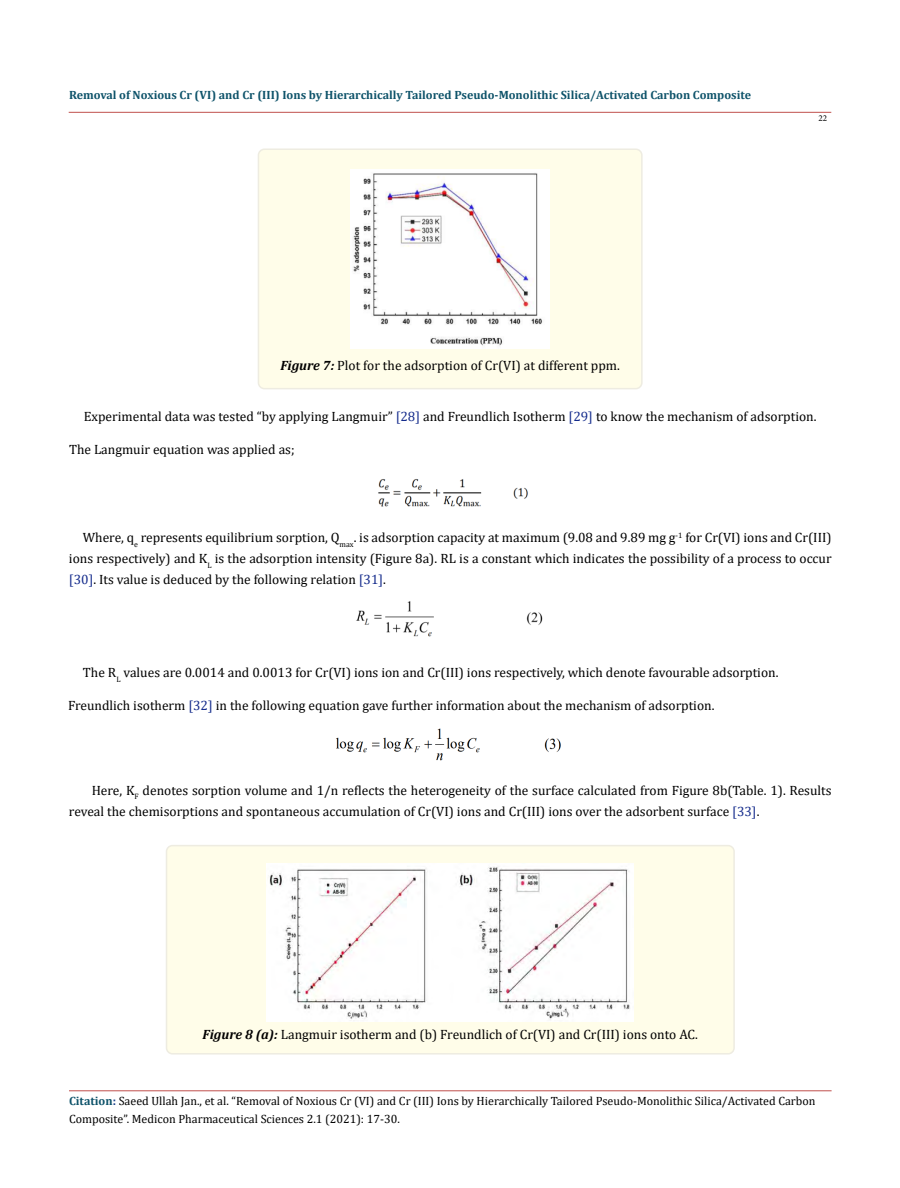
<style>
.page{position:relative;width:900px;height:1188px;background:#fff}
.page>*{position:absolute;margin:0;border:0;box-sizing:border-box;transform-origin:0 0}
.t1{font:13.5px/21px "Cambria";color:#000;text-align:justify}
.t2{font:12px/18px "Cambria";color:#000}
.t3{font:700 12px "Cambria";color:#0e536a}
.t4{font:9px "Minion Pro";color:#000}
.s1{font-weight:700;font-style:italic}
.s2{color:#152c8c}
.s3{font-weight:700;color:#0e536a}
.s4{font-weight:700;color:#173e88}
</style>
<div class="page">
<hr style="left:69px;top:1091px;width:763px;height:1px;background:#c0504d">
<hr style="left:69px;top:112px;width:762px;height:1px;background:#c0504d">
<div style="left:258px;top:149px;width:384px;height:240px;background:#fffde9;border-radius:6px"></div>
<div style="left:258px;top:148px;width:385px;height:241px;border:2px solid #eeece1;border-radius:6px"></div>
<img style="left:350px;top:169px;width:200px;height:179px">
<img style="left:378px;top:479px;width:150px;height:28px">
<img style="left:356px;top:601px;width:187px;height:36px">
<img style="left:335px;top:728px;width:226px;height:33px">
<div style="left:166px;top:846px;width:568px;height:208px;background:#fffde9;border-radius:6px"></div>
<div style="left:166px;top:845px;width:569px;height:210px;border:2px solid #eeece1;border-radius:6px"></div>
<img style="left:267px;top:864px;width:367px;height:157px">
<p class="t3" style="left:69px;top:86px;width:684px">Removal of Noxious Cr (VI) and Cr (III) Ions by Hierarchically Tailored Pseudo-Monolithic Silica/Activated Carbon Composite</p>
<p class="t4" style="left:818px;top:112px;width:10px">22</p>
<p class="t1" style="left:280px;top:355px;width:341px"><span class="s1">Figure 7:</span> Plot for the adsorption of Cr(VI) at different ppm.</p>
<p class="t1" style="left:84px;top:406px;width:734px">Experimental data was tested “by applying Langmuir” <span class="s2">[28]</span> and Freundlich Isotherm <span class="s2">[29]</span> to know the mechanism of adsorption.</p>
<p class="t1" style="left:69px;top:439px;width:227px">The Langmuir equation was applied as;</p>
<p class="t1" style="left:69px;top:527px;width:764px;text-indent:14px">Where, q<sub>e</sub> represents equilibrium sorption, Q<sub>max</sub>. is adsorption capacity at maximum (9.08 and 9.89 mg g<sup>-1</sup> for Cr(VI) ions and Cr(III) ions respectively) and K<sub>L</sub> is the adsorption intensity (Figure 8a). RL is a constant which indicates the possibility of a process to occur <span class="s2">[30]</span>. Its value is deduced by the following relation <span class="s2">[31]</span>.</p>
<p class="t1" style="left:83px;top:662px;width:697px">The R<sub>L</sub> values are 0.0014 and 0.0013 for Cr(VI) ions ion and Cr(III) ions respectively, which denote favourable adsorption.</p>
<p class="t1" style="left:68px;top:695px;width:648px">Freundlich isotherm <span class="s2">[32]</span> in the following equation gave further information about the mechanism of adsorption.</p>
<p class="t1" style="left:69px;top:780px;width:764px;text-indent:23px">Here, K<sub>F</sub> denotes sorption volume and 1/n reflects the heterogeneity of the surface calculated from Figure 8b(Table. 1). Results reveal the chemisorptions and spontaneous accumulation of Cr(VI) ions and Cr(III) ions over the adsorbent surface <span class="s2">[33]</span>.</p>
<p class="t1" style="left:203px;top:1023px;width:497px"><span class="s1">Figure 8 (a):</span> Langmuir isotherm and (b) Freundlich of Cr(VI) and Cr(III) ions onto AC.</p>
<p class="t2" style="left:69px;top:1092px;width:748px"><span class="s3">Citation</span><span class="s4">:</span> Saeed Ullah Jan., et al. “Removal of Noxious Cr (VI) and Cr (III) Ions by Hierarchically Tailored Pseudo-Monolithic Silica/Activated Carbon<br>Composite”. Medicon Pharmaceutical Sciences 2.1 (2021): 17-30.</p>
</div>
